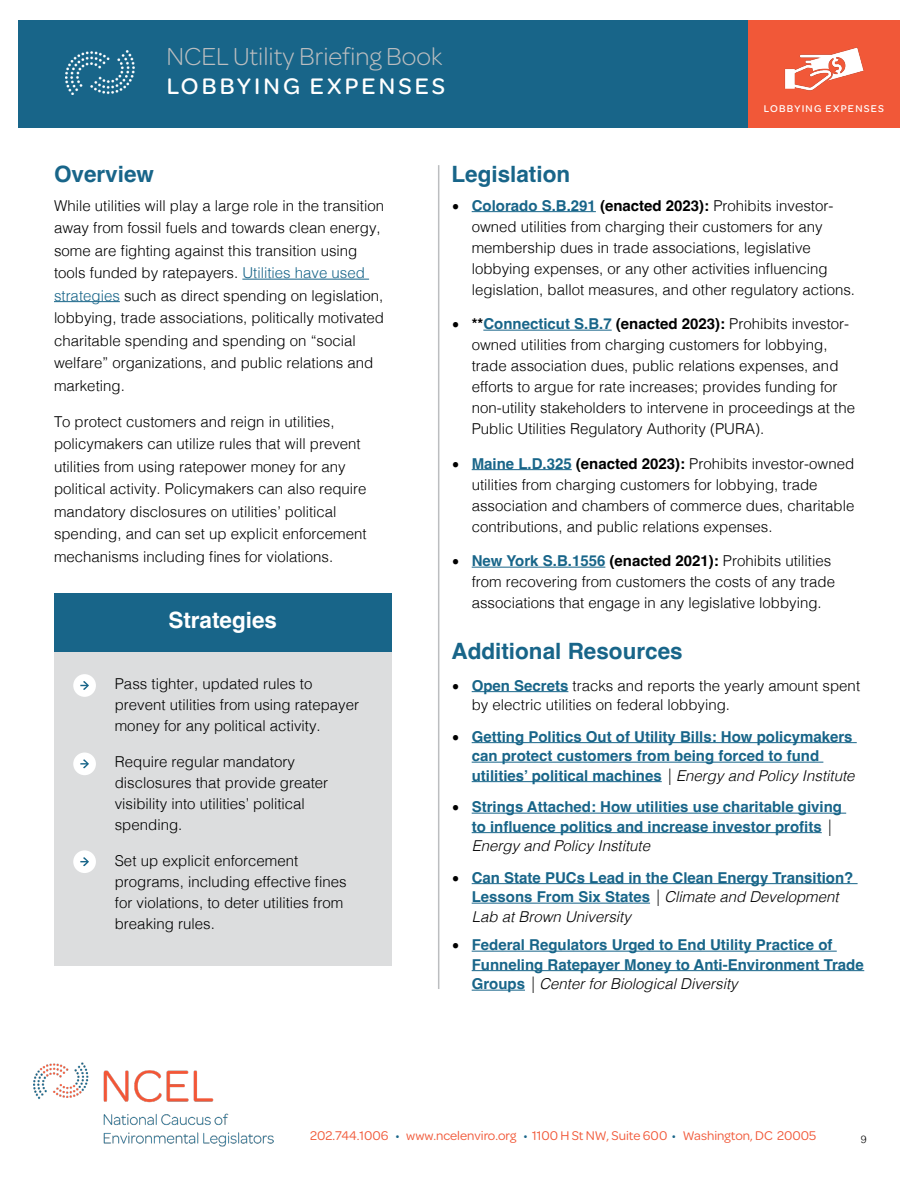
<style>
.page{position:relative;width:918px;height:1188px;background:#fff}
.page>*{position:absolute;margin:0;border:0;box-sizing:border-box;transform-origin:0 0}
.t1{font:300 26.25px "Omnes";color:#bcbec0}
.t2{font:500 24px "Omnes";letter-spacing:.13em;color:#fff}
.t3{font:700 22.5px "Helvetica";color:#186589}
.t4{font:700 22.5px "Helvetica";color:#fff}
.t5{font:300 15px/21px "Helvetica";color:#000}
.t6{font:700 15px/19.5px "Helvetica";color:#186589}
.t7{font:13.5px "Omnes";color:#f15838}
.t8{font:500 10.5px "Omnes";letter-spacing:.12em;color:#fff}
.t9{font:300 10.5px "Helvetica";color:#000}
.s1{color:#186589}
.s2{font-family:"Helvetica Neue";font-weight:400}
.s3{font-weight:700;color:#186589}
.s4{font-weight:700}
.s5{font-family:"Helvetica Neue";font-weight:400;color:#000}
.s6{font-weight:300;font-style:italic;color:#000}
</style>
<div class="page">
<div style="left:18px;top:20px;width:882px;height:108px;background:#186589"></div>
<img style="left:66px;top:51px;width:68px;height:44px">
<img style="left:34px;top:1063px;width:239px;height:84px">
<hr style="left:242px;top:279px;width:127px;height:1px;background:#186589">
<hr style="left:54px;top:301px;width:66px;height:1px;background:#186589">
<div style="left:54px;top:604px;width:338px;height:362px;background:#dcddde"></div>
<div style="left:54px;top:593px;width:338px;height:58px;background:#186589"></div>
<hr style="left:472px;top:211px;width:124px;height:1px;background:#186589">
<hr style="left:483px;top:330px;width:129px;height:1px;background:#186589">
<hr style="left:472px;top:469px;width:100px;height:1px;background:#186589">
<hr style="left:472px;top:567px;width:133px;height:1px;background:#186589">
<hr style="left:472px;top:691px;width:96px;height:1px;background:#186589">
<hr style="left:472px;top:742px;width:385px;height:1px;background:#186589">
<hr style="left:472px;top:762px;width:351px;height:1px;background:#186589">
<hr style="left:472px;top:781px;width:190px;height:1px;background:#186589">
<hr style="left:472px;top:813px;width:374px;height:1px;background:#186589">
<hr style="left:472px;top:832px;width:350px;height:1px;background:#186589">
<hr style="left:472px;top:883px;width:386px;height:1px;background:#186589">
<hr style="left:472px;top:903px;width:178px;height:1px;background:#186589">
<hr style="left:472px;top:951px;width:365px;height:1px;background:#186589">
<hr style="left:472px;top:970px;width:392px;height:1px;background:#186589">
<hr style="left:472px;top:990px;width:53px;height:1px;background:#186589">
<hr style="left:438px;top:165px;width:1px;height:824px;background:#bcbec0">
<div style="left:73px;top:674px;width:23px;height:23px;background:#fff;border-radius:50%"></div>
<svg style="left:80px;top:681px;width:9px;height:9px"></svg>
<div style="left:73px;top:753px;width:23px;height:22px;background:#fff;border-radius:50%"></div>
<svg style="left:80px;top:759px;width:9px;height:9px"></svg>
<div style="left:73px;top:850px;width:23px;height:23px;background:#fff;border-radius:50%"></div>
<svg style="left:80px;top:857px;width:9px;height:9px"></svg>
<div style="left:748px;top:20px;width:152px;height:108px;background:#f15838"></div>
<img style="left:785px;top:47px;width:78px;height:44px">
<h1 class="t1" style="left:167px;top:39px;width:277px">NCEL Utility Briefing Book</h1>
<h2 class="t2" style="left:167px;top:69px;width:280px">LOBBYING EXPENSES</h2>
<p class="t8" style="left:764px;top:101px;width:122px">LOBBYING EXPENSES</p>
<h3 class="t3" style="left:54px;top:160px;width:102px">Overview</h3>
<p class="t5" style="left:54px;top:193px;width:332px;line-height:22.5px">While utilities will play a large role in the transition away from fossil fuels and towards clean energy, some are fighting against this transition using tools funded by ratepayers. <span class="s1">Utilities have used strategies</span> such as direct spending on legislation, lobbying, trade associations, politically motivated charitable spending and spending on “social welfare” organizations, and public relations and marketing.</p>
<p class="t5" style="left:54px;top:409px;width:314px;line-height:22.5px">To protect customers and reign in utilities, policymakers can utilize rules that will prevent utilities from using ratepower money for any political activity. Policymakers can also require mandatory disclosures on utilities’ political spending, and can set up explicit enforcement mechanisms including fines for violations.</p>
<h3 class="t4" style="left:168px;top:606px;width:110px">Strategies</h3>
<p class="t5" style="left:115px;top:673px;width:246px">Pass tighter, updated rules to prevent utilities from using ratepayer money for any political activity.</p>
<p class="t5" style="left:115px;top:751px;width:215px">Require regular mandatory disclosures that provide greater visibility into utilities’ political spending.</p>
<p class="t5" style="left:115px;top:850px;width:233px">Set up explicit enforcement programs, including effective fines for violations, to deter utilities from breaking rules.</p>
<h3 class="t3" style="left:451px;top:160px;width:120px">Legislation</h3>
<p class="t5" style="left:472px;top:194px;width:385px;text-indent:-20px"><span class="s2">࡟</span> <span class="s3">Colorado S.B.291</span> <span class="s4">(enacted 2023):</span> Prohibits investor&shy;owned utilities from charging their customers for any membership dues in trade associations, legislative lobbying expenses, or any other activities influencing legislation, ballot measures, and other regulatory actions.</p>
<p class="t5" style="left:472px;top:312px;width:385px;text-indent:-20px"><span class="s2">࡟</span> <span class="s4">**</span> <span class="s3">Connecticut S.B.7</span> <span class="s4">(enacted 2023):</span> Prohibits investor&shy;owned utilities from charging customers for lobbying, trade association dues, public relations expenses, and efforts to argue for rate increases; provides funding for non-utility stakeholders to intervene in proceedings at the Public Utilities Regulatory Authority (PURA).</p>
<p class="t5" style="left:472px;top:452px;width:384px;text-indent:-20px"><span class="s2">࡟</span> <span class="s3">Maine L.D.325</span> <span class="s4">(enacted 2023):</span> Prohibits investor-owned utilities from charging customers for lobbying, trade association and chambers of commerce dues, charitable contributions, and public relations expenses.</p>
<p class="t5" style="left:472px;top:549px;width:365px;text-indent:-20px"><span class="s2">࡟</span> <span class="s3">New York S.B.1556</span> <span class="s4">(enacted 2021):</span> Prohibits utilities from recovering from customers the costs of any trade associations that engage in any legislative lobbying.</p>
<h3 class="t3" style="left:451px;top:637px;width:233px">Additional Resources</h3>
<p class="t5" style="left:472px;top:674px;width:390px;line-height:19.5px;text-indent:-20px"><span class="s2">࡟</span> <span class="s3">Open Secrets</span> tracks and reports the yearly amount spent by electric utilities on federal lobbying.</p>
<p class="t6" style="left:472px;top:728px;width:384px;text-indent:-20px"><span class="s5">࡟</span> Getting Politics Out of Utility Bills: How policymakers can protect customers from being forced to fund utilities’ political machines <span class="s6">| Energy and Policy Institute</span></p>
<p class="t6" style="left:472px;top:799px;width:372px;text-indent:-20px"><span class="s5">࡟</span> Strings Attached: How utilities use charitable giving to influence politics and increase investor profits <span class="s6">|<br>Energy and Policy Institute</span></p>
<p class="t6" style="left:472px;top:869px;width:383px;text-indent:-20px"><span class="s5">࡟</span> Can State PUCs Lead in the Clean Energy Transition?<br>Lessons From Six States <span class="s6">| Climate and Development<br>Lab at Brown University</span></p>
<p class="t6" style="left:472px;top:937px;width:393px;text-indent:-20px"><span class="s5">࡟</span> Federal Regulators Urged to End Utility Practice of<br>Funneling Ratepayer Money to Anti-Environment Trade<br>Groups <span class="s6">| Center for Biological Diversity</span></p>
<p class="t7" style="left:310px;top:1127px;width:508px">202.744.1006 <span class="s1">•</span> www.ncelenviro.org <span class="s1">•</span> 1100 H St NW, Suite 600 <span class="s1">•</span> Washington, DC 20005</p>
<p class="t9" style="left:861px;top:1130px;width:7px">9</p>
</div>
